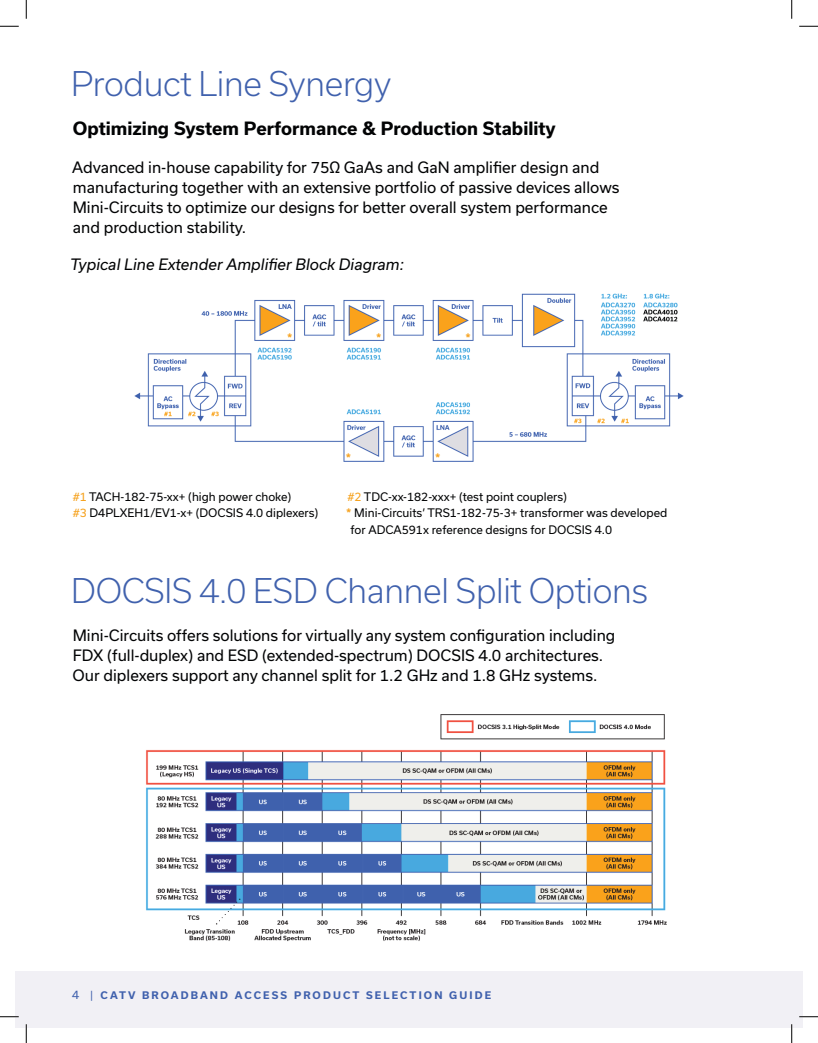
<style>
.page{position:relative;width:818px;height:1043px;background:#fff}
.page>*{position:absolute;margin:0;border:0;box-sizing:border-box;transform-origin:0 0}
.t1{font:300 32.5px "Usual";letter-spacing:-.01em;color:#4061ad}
.t2{font:700 17.5px "Usual";color:#020304}
.t3{font:15px/20px "Usual";color:#020304}
.t4{font:italic 15px "Usual";color:#020304}
.t5{font:11.25px/16.2px "Usual";color:#020304}
.t6{font:700 11.25px "Usual";color:#f6a21e}
.t7{font:11.25px "Usual";color:#4061ad}
.Body_Copy{font:700 10px "Usual";letter-spacing:.215em;color:#4061ad}
.s1{color:#f6a21e}
.s2{font-weight:700;color:#f6a21e}
.s3{font-weight:400}
</style>
<div class="page">
<img style="left:146px;top:714px;width:521px;height:228px">
<div style="left:15px;top:971px;width:787px;height:57px;background:#f1f0f5"></div>
<img style="left:134px;top:293px;width:550px;height:169px">
<svg style="left:0;top:25px;width:19px;height:2px"></svg>
<svg style="left:799px;top:25px;width:19px;height:2px"></svg>
<svg style="left:0;top:1016px;width:19px;height:1px"></svg>
<svg style="left:799px;top:1015px;width:19px;height:2px"></svg>
<svg style="left:25px;top:0;width:2px;height:19px"></svg>
<svg style="left:25px;top:1024px;width:2px;height:18px"></svg>
<svg style="left:791px;top:0;width:1px;height:19px"></svg>
<svg style="left:791px;top:1024px;width:1px;height:18px"></svg>
<p class="t1" style="left:71px;top:65px;width:321px">Product Line Synergy</p>
<p class="t2" style="left:73px;top:118px;width:484px">Optimizing System Performance &amp; Production Stability</p>
<p class="t3" style="left:72px;top:157px;width:548px">Advanced in-house capability for 75Ω GaAs and GaN amplifier design and manufacturing together with an extensive portfolio of passive devices allows Mini-Circuits to optimize our designs for better overall system performance and production stability.</p>
<p class="t4" style="left:70px;top:256px;width:335px">Typical Line Extender Amplifier Block Diagram:</p>
<p class="t6" style="left:287px;top:331px;width:7px">*</p>
<p class="t6" style="left:376px;top:331px;width:7px">*</p>
<p class="t6" style="left:465px;top:331px;width:7px">*</p>
<p class="t5" style="left:73px;top:489px;width:220px"><span class="s1">#1</span> TACH-182-75-xx+ (high power choke)</p>
<p class="t5" style="left:73px;top:505px;width:247px"><span class="s1">#3</span> D4PLXEH1/EV1-x+ (DOCSIS 4.0 diplexers)</p>
<p class="t6" style="left:346px;top:451px;width:7px">*</p>
<p class="t6" style="left:435px;top:451px;width:7px">*</p>
<p class="t5" style="left:347px;top:489px;width:221px"><span class="s1">#2</span> TDC-xx-182-xxx+ (test point couplers)</p>
<p class="t5" style="left:350px;top:505px;width:318px;text-indent:-4px"><span class="s2">*</span> Mini-Circuits’ TRS1-182-75-3+ transformer was developed for ADCA591x reference designs for DOCSIS 4.0</p>
<p class="t1" style="left:71px;top:572px;width:578px">DOCSIS 4.0 ESD Channel Split Options</p>
<p class="t3" style="left:73px;top:625px;width:544px">Mini-Circuits offers solutions for virtually any system configuration including<br>FDX (full-duplex) and ESD (extended-spectrum) DOCSIS 4.0 architectures.<br>Our diplexers support any channel split for 1.2 GHz and 1.8 GHz systems.</p>
<p class="t7" style="left:72px;top:988px;width:9px">4</p>
<p class="Body_Copy" style="left:90px;top:989px;width:402px"><span class="s3">|</span> CATV BROADBAND ACCESS PRODUCT SELECTION GUIDE</p>
</div>
